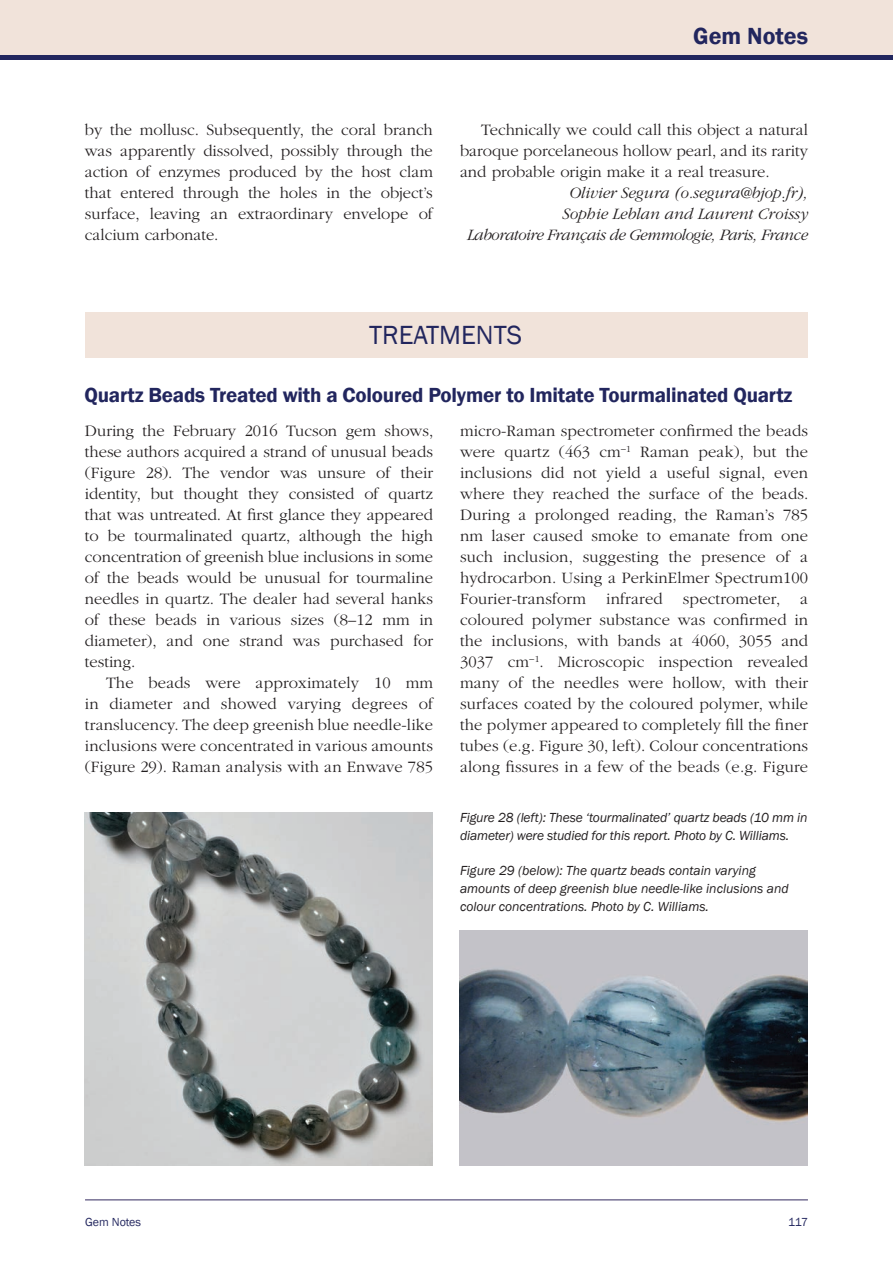
<style>
.page{position:relative;width:893px;height:1263px;background:#fff}
.page>*{position:absolute;margin:0;border:0;box-sizing:border-box;transform-origin:0 0}
.Authors_names_at_end{font:27px "Franklin Gothic";color:#22265e}
.t1{font:600 24px "Franklin Gothic";color:#22265e}
.Authors_names_at_end-2{font:600 21px "Franklin Gothic";letter-spacing:-.01em;color:#22265e}
.Authors_names_at_end-3{font:300 16.5px/21px "ITC Garamond Std";color:#231f20;text-align:justify}
.Body_text_indent{font:300 16.5px/21px "ITC Garamond Std";color:#231f20;text-align:justify}
.Authors_names_at_end-4{font:italic 300 16.5px/21px "ITC Garamond Std";color:#231f20;text-align:right}
.Authors_names_at_end-5{font:italic 13.5px/18px "Franklin Gothic";color:#231f20}
.t2{font:12px "Franklin Gothic";letter-spacing:-.005em;color:#22265e}
</style>
<div class="page">
<div style="left:0;top:0;width:893px;height:59px;background:#f1e3da"></div>
<div style="left:0;top:55px;width:893px;height:5px;background:#22265e"></div>
<hr style="left:85px;top:1199px;width:723px;height:1px;background:#777194">
<div style="left:85px;top:312px;width:723px;height:46px;background:#f1e3da"></div>
<img style="left:85px;top:812px;width:348px;height:353px">
<img style="left:460px;top:930px;width:348px;height:235px">
<h2 class="t1" style="left:693px;top:22px;width:116px">Gem Notes</h2>
<p class="Body_text_indent" style="left:85px;top:120px;width:349px">by the mollusc. Subsequently, the coral branch was apparently dissolved, possibly through the action of enzymes produced by the host clam that entered through the holes in the object’s surface, leaving an extraordinary envelope of calcium carbonate.</p>
<p class="Body_text_indent" style="left:460px;top:119px;width:349px;text-indent:21px">Technically we could call this object a natural baroque porcelaneous hollow pearl, and its rarity and probable origin make it a real treasure.</p>
<p class="Authors_names_at_end-4" style="left:467px;top:182px;width:342px">Olivier Segura (o.segura@bjop.fr),<br>Sophie Leblan and Laurent Croissy<br>Laboratoire Français de Gemmologie, Paris, France</p>
<p class="Authors_names_at_end" style="left:369px;top:318px;width:155px">TREATMENTS</p>
<p class="Authors_names_at_end-2" style="left:84px;top:382px;width:710px">Quartz Beads Treated with a Coloured Polymer to Imitate Tourmalinated Quartz</p>
<p class="Authors_names_at_end-3" style="left:85px;top:421px;width:350px">During the February 2016 Tucson gem shows,</p>
<p class="Authors_names_at_end-3" style="left:85px;top:442px;width:349px">these authors acquired a strand of unusual beads</p>
<p class="Authors_names_at_end-3" style="left:85px;top:463px;width:350px">(Figure 28). The vendor was unsure of their</p>
<p class="Authors_names_at_end-3" style="left:85px;top:484px;width:350px">identity, but thought they consisted of quartz</p>
<p class="Authors_names_at_end-3" style="left:85px;top:505px;width:350px">that was untreated. At first glance they appeared</p>
<p class="Authors_names_at_end-3" style="left:85px;top:526px;width:350px">to be tourmalinated quartz, although the high</p>
<p class="Authors_names_at_end-3" style="left:85px;top:547px;width:350px">concentration of greenish blue inclusions in some</p>
<p class="Authors_names_at_end-3" style="left:85px;top:568px;width:349px">of the beads would be unusual for tourmaline</p>
<p class="Authors_names_at_end-3" style="left:85px;top:589px;width:350px">needles in quartz. The dealer had several hanks</p>
<p class="Authors_names_at_end-3" style="left:85px;top:610px;width:350px">of these beads in various sizes (8–12 mm in</p>
<p class="Authors_names_at_end-3" style="left:85px;top:631px;width:350px">diameter), and one strand was purchased for</p>
<p class="Authors_names_at_end-3" style="left:85px;top:652px;width:52px">testing.</p>
<p class="Authors_names_at_end-3" style="left:106px;top:673px;width:328px">The beads were approximately 10 mm</p>
<p class="Authors_names_at_end-3" style="left:85px;top:694px;width:350px">in diameter and showed varying degrees of</p>
<p class="Authors_names_at_end-3" style="left:85px;top:715px;width:349px">translucency. The deep greenish blue needle-like</p>
<p class="Authors_names_at_end-3" style="left:85px;top:736px;width:349px">inclusions were concentrated in various amounts</p>
<p class="Authors_names_at_end-3" style="left:85px;top:757px;width:350px">(Figure 29). Raman analysis with an Enwave 785</p>
<p class="Authors_names_at_end-3" style="left:460px;top:421px;width:350px">micro-Raman spectrometer confirmed the beads were quartz (463 cm<sup>−1</sup> Raman peak), but the inclusions did not yield a useful signal, even where they reached the surface of the beads.<br>During a prolonged reading, the Raman’s 785 nm laser caused smoke to emanate from one such inclusion, suggesting the presence of a hydrocarbon. Using a PerkinElmer Spectrum100<br>Fourier-transform infrared spectrometer, a coloured polymer substance was confirmed in the inclusions, with bands at 4060, 3055 and 3037 cm<sup>−1</sup>. Microscopic inspection revealed many of the needles were hollow, with their surfaces coated by the coloured polymer, while the polymer appeared to completely fill the finer tubes (e.g. Figure 30, left). Colour concentrations along fissures in a few of the beads (e.g. Figure</p>
<p class="Authors_names_at_end-5" style="left:460px;top:809px;width:349px">Figure 28 (left): These ‘tourmalinated’ quartz beads (10 mm in diameter) were studied for this report. Photo by C. Williams.</p>
<p class="Authors_names_at_end-5" style="left:460px;top:862px;width:330px">Figure 29 (below): The quartz beads contain varying amounts of deep greenish blue needle-like inclusions and colour concentrations. Photo by C. Williams.</p>
<p class="t2" style="left:85px;top:1214px;width:58px">Gem Notes</p>
<p class="t2" style="left:788px;top:1214px;width:22px">117</p>
</div>
